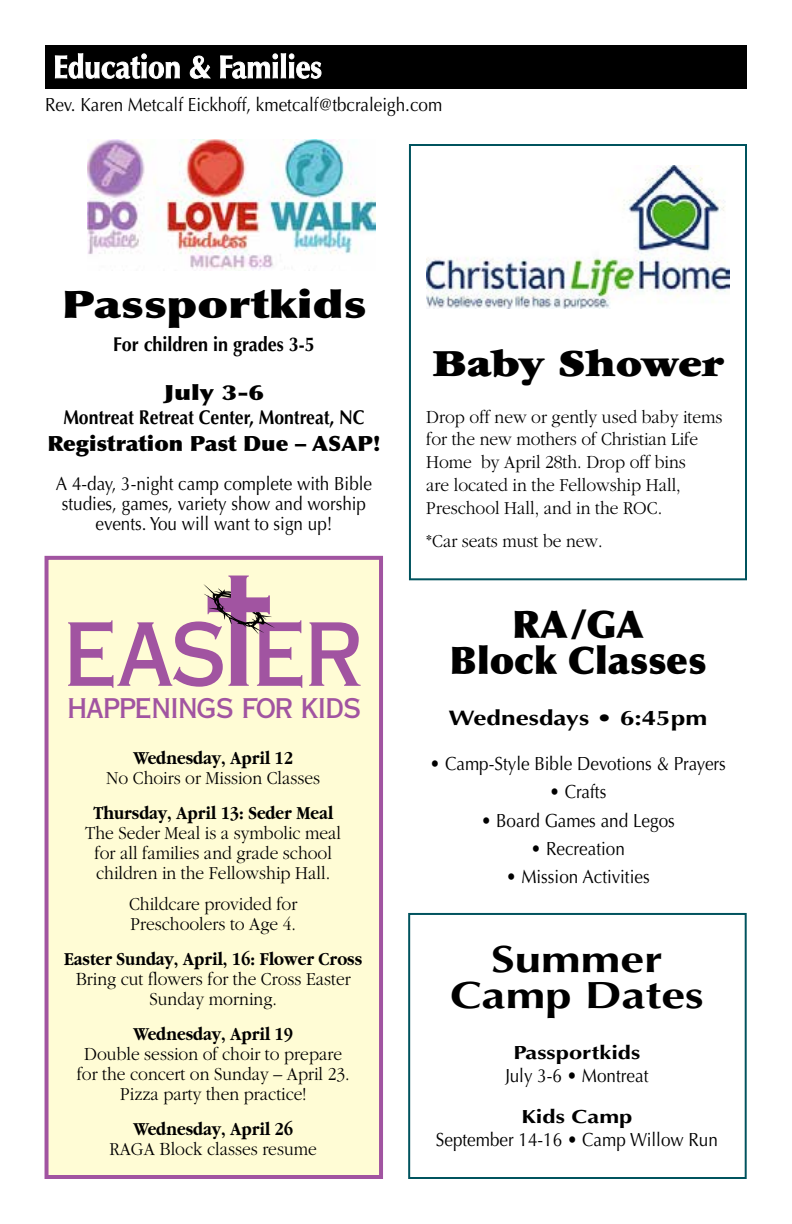
<style>
.page{position:relative;width:792px;height:1224px;background:#fff}
.page>*{position:absolute;margin:0;border:0;box-sizing:border-box;transform-origin:0 0}
.t1{font:900 40px "Garamond";color:#000;scale:1.1 1}
.t2{font:900 38px/36px "Optima";color:#000;text-align:center}
.t3{font:700 38px/36px "Optima";color:#000;text-align:center;scale:1.25 1}
.t4{font:900 38px "Optima";color:#000;scale:1.25 1}
.t5{font:27.2px "Copperplate Thirty AB";letter-spacing:-.03em;color:#a154a1}
.t6{font:900 21px "Optima";color:#000;scale:1.06 1}
.t7{font:700 21px "Optima";color:#000;scale:1.25 1}
.t8{font:900 21px "Optima";color:#000;scale:1.25 1}
.t9{font:700 20px "Optima";letter-spacing:-.005em;color:#000;scale:.88 1}
.t10{font:700 20px "Optima";letter-spacing:-.005em;color:#000;scale:.9 1}
.t11{font:300 19px/20px "Garamond";color:#000;text-align:center;scale:.92 1}
.t12{font:19px/20px "Optima";color:#000;text-align:center;scale:.9 1}
.t13{font:700 19px "Garamond";color:#000;scale:.87 1}
.t14{font:700 19px "Optima";color:#000;scale:1.25 1}
</style>
<div class="page">
<div style="left:45px;top:45px;width:702px;height:43px;background:#000"></div>
<svg style="left:55px;top:53px;width:125px;height:26px"></svg>
<svg style="left:190px;top:56px;width:21px;height:23px"></svg>
<svg style="left:220px;top:53px;width:101px;height:26px"></svg>
<img style="left:87px;top:139px;width:288px;height:132px">
<div style="left:47px;top:558px;width:334px;height:619px;background:#fffcd5"></div>
<div style="left:45px;top:556px;width:338px;height:623px;border:4px solid #a154a1"></div>
<div style="left:408px;top:913px;width:339px;height:266px;border:2px solid #00535e"></div>
<svg style="left:309px;top:622px;width:52px;height:64px"></svg>
<svg style="left:68px;top:576px;width:234px;height:112px"></svg>
<div style="left:409px;top:144px;width:338px;height:436px;border:2px solid #00535e"></div>
<img style="left:426px;top:166px;width:303px;height:142px">
<p class="t12" style="left:45px;top:95px;width:443px">Rev. Karen Metcalf Eickhoff, kmetcalf@tbcraleigh.com</p>
<h2 class="t4" style="left:62px;top:282px;width:245px">Passportkids</h2>
<p class="t10" style="left:113px;top:332px;width:225px">For children in grades 3-5</p>
<p class="t8" style="left:164px;top:380px;width:82px">July 3-6</p>
<p class="t9" style="left:63px;top:405px;width:344px">Montreat Retreat Center, Montreat, NC</p>
<p class="t6" style="left:47px;top:431px;width:316px">Registration Past Due – ASAP!</p>
<p class="t12" style="left:56px;top:474px;width:353px">A 4-day, 3-night camp complete with Bible studies, games, variety show and worship events. You will want to sign up!</p>
<h3 class="t5" style="left:68px;top:692px;width:295px">HAPPENINGS FOR KIDS</h3>
<p class="t13" style="left:133px;top:748px;width:185px">Wednesday, April 12</p>
<p class="t11" style="left:106px;top:768px;width:234px">No Choirs or Mission Classes</p>
<p class="t13" style="left:93px;top:803px;width:277px">Thursday, April 13: Seder Meal</p>
<p class="t11" style="left:85px;top:823px;width:280px">The Seder Meal is a symbolic meal for all families and grade school children in the Fellowship Hall.</p>
<p class="t11" style="left:129px;top:894px;width:184px;text-align:left">Childcare provided for<br>Preschoolers to Age 4.</p>
<p class="t13" style="left:64px;top:949px;width:345px">Easter Sunday, April, 16: Flower Cross</p>
<p class="t11" style="left:76px;top:969px;width:301px">Bring cut flowers for the Cross Easter<br>Sunday morning.</p>
<p class="t13" style="left:133px;top:1024px;width:185px">Wednesday, April 19</p>
<p class="t11" style="left:77px;top:1044px;width:298px">Double session of choir to prepare for the concert on Sunday – April 23.<br>Pizza party then practice!</p>
<p class="t13" style="left:133px;top:1119px;width:185px">Wednesday, April 26</p>
<p class="t11" style="left:110px;top:1140px;width:227px">RAGA Block classes resume</p>
<h1 class="t1" style="left:432px;top:342px;width:267px">Baby Shower</h1>
<p class="t11" style="left:426px;top:405px;width:324px;line-height:22.8px;text-align:left">Drop off new or gently used baby items for the new mothers of Christian Life Home by April 28th. Drop off bins<br>are located in the Fellowship Hall, Preschool Hall, and in the ROC.</p>
<p class="t11" style="left:426px;top:532px;width:193px">*Car seats must be new.</p>
<h2 class="t2" style="left:450px;top:607px;width:258px">RA/GA<br>Block Classes</h2>
<p class="t7" style="left:449px;top:705px;width:209px">Wednesdays • 6:45pm</p>
<p class="t12" style="left:430px;top:754px;width:330px">• Camp-Style Bible Devotions &amp; Prayers</p>
<p class="t12" style="left:550px;top:782px;width:65px">• Crafts</p>
<p class="t12" style="left:481px;top:811px;width:217px">• Board Games and Legos</p>
<p class="t12" style="left:531px;top:839px;width:106px">• Recreation</p>
<p class="t12" style="left:506px;top:867px;width:161px">• Mission Activities</p>
<h2 class="t3" style="left:450px;top:941px;width:204px">Summer<br>Camp Dates</h2>
<p class="t14" style="left:513px;top:1042px;width:103px">Passportkids</p>
<p class="t12" style="left:505px;top:1066px;width:161px">July 3-6 • Montreat</p>
<p class="t14" style="left:521px;top:1105px;width:90px">Kids Camp</p>
<p class="t12" style="left:436px;top:1129px;width:315px">September 14-16 • Camp Willow Run</p>
</div>
